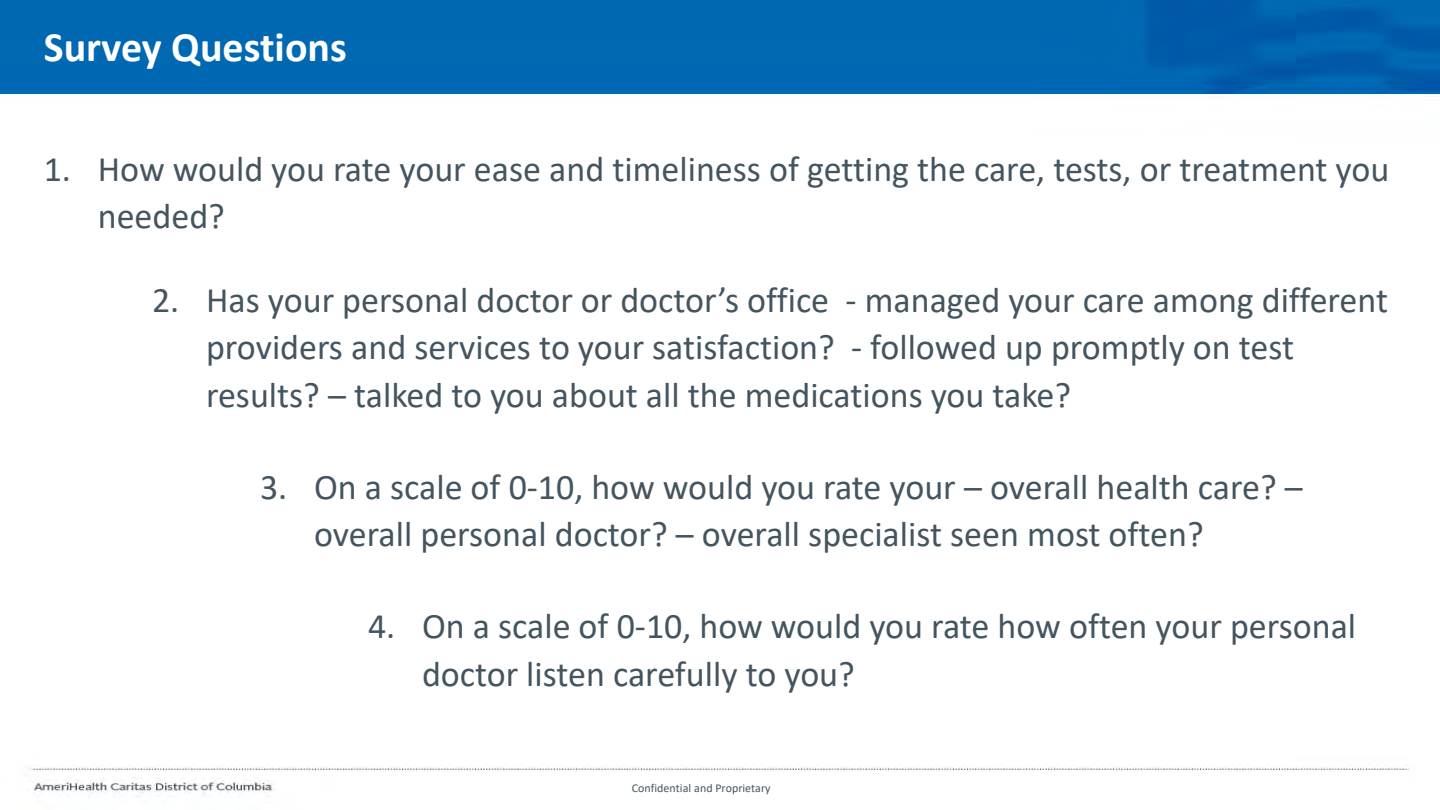
<style>
.page{position:relative;width:1440px;height:810px;background:#fff}
.page>*{position:absolute;margin:0;border:0;box-sizing:border-box;transform-origin:0 0}
.t1{font:700 42px "Calibri";color:#fff}
.t2{font:36px/47.5px "Calibri";color:#455560}
.t3{font:12px "Calibri";color:#455560}
</style>
<div class="page">
<img style="left:0;top:0;width:1440px;height:797px">
<p class="t1" style="left:44px;top:18px;width:305px">Survey Questions</p>
<p class="t2" style="left:98px;top:144px;width:1293px;text-indent:-54px">1. How would you rate your ease and timeliness of getting the care, tests, or treatment you needed?</p>
<p class="t2" style="left:206px;top:275px;width:1184px;text-indent:-54px">2. Has your personal doctor or doctor’s office - managed your care among different providers and services to your satisfaction? - followed up promptly on test results? – talked to you about all the medications you take?</p>
<p class="t2" style="left:314px;top:462px;width:990px;text-indent:-54px">3. On a scale of 0-10, how would you rate your – overall health care? – overall personal doctor? – overall specialist seen most often?</p>
<p class="t2" style="left:422px;top:602px;width:936px;text-indent:-54px">4. On a scale of 0-10, how would you rate how often your personal doctor listen carefully to you?</p>
<p class="t3" style="left:632px;top:780px;width:140px">Confidential and Proprietary</p>
</div>
